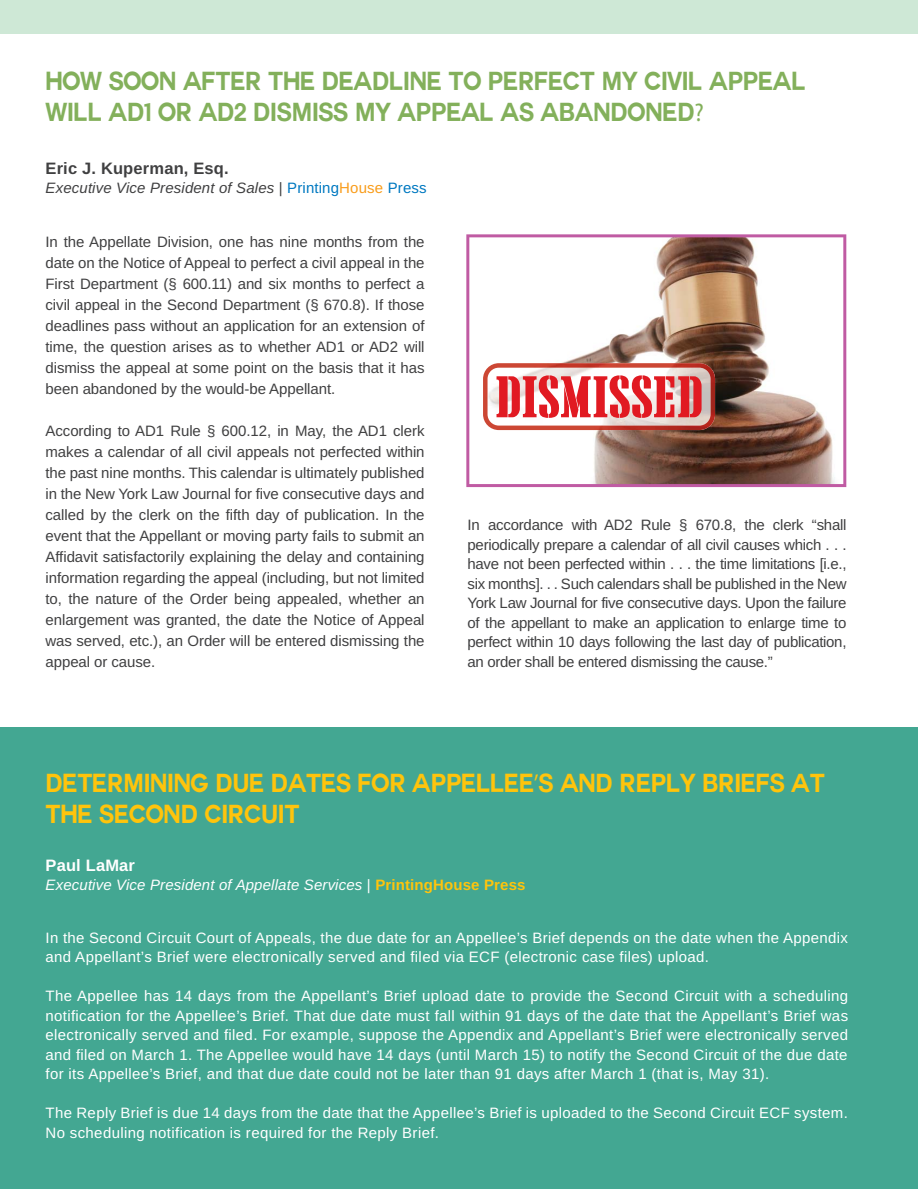
<style>
.page{position:relative;width:918px;height:1189px;background:#fff}
.page>*{position:absolute;margin:0;border:0;box-sizing:border-box;transform-origin:0 0}
.t1{font:700 25.5px/30.6px "COUTURE";letter-spacing:-.01em;color:#83b05b;scale:.91 1}
.t2{font:700 25.5px/30.6px "COUTURE";letter-spacing:-.01em;color:#ffc40c;scale:.91 1}
.t3{font:700 16.5px "Arimo";letter-spacing:.01em;color:#404041}
.t4{font:700 16.5px "Arimo";letter-spacing:.01em;color:#fff}
.t5{font:15px/21px "Arimo";letter-spacing:-.005em;color:#404041;text-align:justify}
.t6{font:15px/19.5px "Arimo";letter-spacing:.025em;color:#fff}
.t7{font:italic 15px "Arimo";letter-spacing:.01em;color:#fff}
.t8{font:italic 15px "Arimo";letter-spacing:.01em;color:#404041}
.s1{font-family:"Myriad Pro";font-weight:400}
.s2{font-style:normal}
.s3{font-style:normal;color:#0079c1}
.s4{font-style:normal;color:#f99d1c}
.s5{font-weight:700;font-style:normal;color:#ffc40c}
</style>
<div class="page">
<div style="left:0;top:727px;width:918px;height:461px;background:#43a792"></div>
<div style="left:0;top:0;width:918px;height:33px;background:#cee8d6"></div>
<svg style="left:466px;top:234px;width:380px;height:253px"></svg>
<p class="t1" style="left:46px;top:66px;width:837px">HOW SOON AFTER THE DEADLINE TO PERFECT MY CIVIL APPEAL<br>WILL AD1 OR AD2 DISMISS MY APPEAL AS ABANDONED<span class="s1">?</span></p>
<p class="t3" style="left:46px;top:158px;width:185px">Eric J. Kuperman, Esq.</p>
<p class="t8" style="left:46px;top:179px;width:383px">Executive Vice President of Sales <span class="s2">|</span> <span class="s3">Printing</span><span class="s4">House</span> <span class="s3">Press</span></p>
<p class="t5" style="left:46px;top:232px;width:381px">In the Appellate Division, one has nine months from the date on the Notice of Appeal to perfect a civil appeal in the First Department (§ 600.11) and six months to perfect a civil appeal in the Second Department (§ 670.8). If those deadlines pass without an application for an extension of time, the question arises as to whether AD1 or AD2 will dismiss the appeal at some point on the basis that it has been abandoned by the would-be Appellant.</p>
<p class="t5" style="left:46px;top:421px;width:381px">According to AD1 Rule § 600.12, in May, the AD1 clerk makes a calendar of all civil appeals not perfected within the past nine months. This calendar is ultimately published in the New York Law Journal for five consecutive days and called by the clerk on the fifth day of publication. In the event that the Appellant or moving party fails to submit an Affidavit satisfactorily explaining the delay and containing information regarding the appeal (including, but not limited to, the nature of the Order being appealed, whether an enlargement was granted, the date the Notice of Appeal was served, etc.), an Order will be entered dismissing the appeal or cause.</p>
<p class="t5" style="left:468px;top:516px;width:381px;line-height:19.5px">In accordance with AD2 Rule § 670.8, the clerk “shall periodically prepare a calendar of all civil causes which . . . have not been perfected within . . . the time limitations [i.e., six months]. . . Such calendars shall be published in the New York Law Journal for five consecutive days. Upon the failure of the appellant to make an application to enlarge time to perfect within 10 days following the last day of publication, an order shall be entered dismissing the cause.”</p>
<p class="t2" style="left:46px;top:767px;width:858px">DETERMINING DUE DATES FOR APPELLEE<span class="s1">’</span>S AND REPLY BRIEFS AT<br>THE SECOND CIRCUIT</p>
<p class="t4" style="left:46px;top:855px;width:91px">Paul LaMar</p>
<p class="t7" style="left:46px;top:876px;width:481px">Executive Vice President of Appellate Services <span class="s2">|</span> <span class="s5">PrintingHouse Press</span></p>
<p class="t6" style="left:46px;top:928px;width:804px">In the Second Circuit Court of Appeals, the due date for an Appellee’s Brief depends on the date when the Appendix and Appellant’s Brief were electronically served and filed via ECF (electronic case files) upload.</p>
<p class="t6" style="left:46px;top:987px;width:804px;text-align:justify">The Appellee has 14 days from the Appellant’s Brief upload date to provide the Second Circuit with a scheduling notification for the Appellee’s Brief. That due date must fall within 91 days of the date that the Appellant’s Brief was electronically served and filed. For example, suppose the Appendix and Appellant’s Brief were electronically served and filed on March 1. The Appellee would have 14 days (until March 15) to notify the Second Circuit of the due date for its Appellee’s Brief, and that due date could not be later than 91 days after March 1 (that is, May 31).</p>
<p class="t6" style="left:46px;top:1104px;width:804px">The Reply Brief is due 14 days from the date that the Appellee’s Brief is uploaded to the Second Circuit ECF system.<br>No scheduling notification is required for the Reply Brief.</p>
</div>
